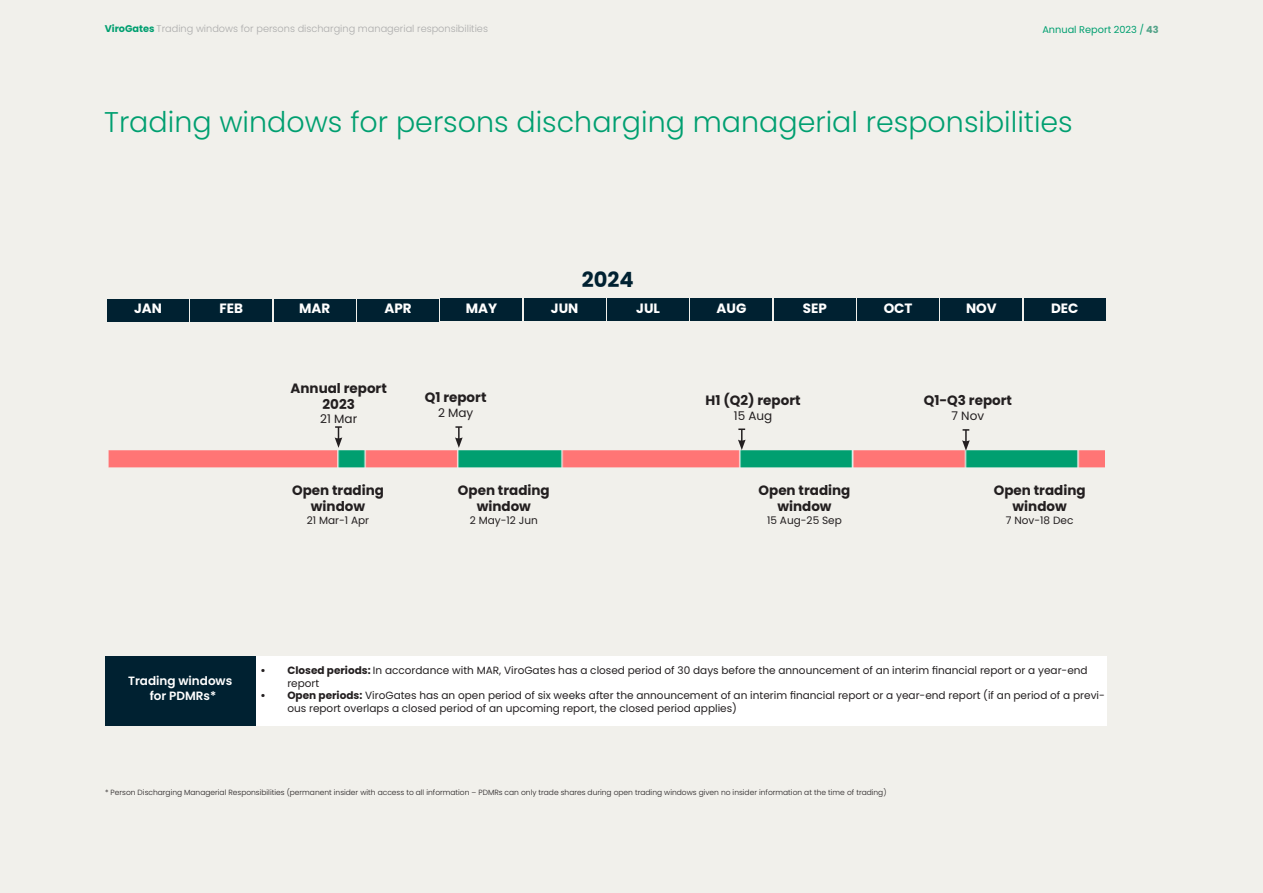
<style>
.page{position:relative;width:1263px;height:893px;background:#f1f0eb}
.page>*{position:absolute;margin:0;border:0;box-sizing:border-box;transform-origin:0 0}
.t1{font:300 28.5px "Poppins";color:#009f70}
.t2{font:700 21px "Poppins";color:#002131}
.t3{font:700 13.5px/16.2px "Poppins";color:#231f20;text-align:center}
.t4{font:700 13.5px "Poppins";color:#fff}
.t5{font:600 12px "Poppins";color:#fff}
.t6{font:12px "Poppins";color:#231f20}
.t7{font:10.5px/12.6px "Poppins";color:#231f20}
.t8{font:300 9.75px "Poppins";color:#ababab}
.t9{font:9.75px "Poppins";color:#009f70}
.t10{font:300 7.5px "Poppins";color:#231f20}
.s1{font-weight:700;color:#009f70}
.s2{font-weight:700;color:#54a389}
.s3{font-weight:700}
</style>
<div class="page">
<img style="left:108px;top:450px;width:996px;height:17px">
<svg style="left:335px;top:426px;width:7px;height:22px"></svg>
<svg style="left:455px;top:426px;width:8px;height:22px"></svg>
<svg style="left:738px;top:428px;width:8px;height:22px"></svg>
<svg style="left:962px;top:429px;width:8px;height:22px"></svg>
<div style="left:107px;top:299px;width:82px;height:22px;background:#002131"></div>
<div style="left:190px;top:299px;width:82px;height:22px;background:#002131"></div>
<div style="left:274px;top:299px;width:81px;height:22px;background:#002131"></div>
<div style="left:357px;top:299px;width:82px;height:22px;background:#002131"></div>
<div style="left:441px;top:299px;width:81px;height:22px;background:#002131"></div>
<div style="left:524px;top:299px;width:81px;height:22px;background:#002131"></div>
<div style="left:607px;top:298px;width:82px;height:23px;background:#002131"></div>
<div style="left:691px;top:298px;width:81px;height:23px;background:#002131"></div>
<div style="left:774px;top:299px;width:81px;height:22px;background:#002131"></div>
<div style="left:857px;top:299px;width:82px;height:22px;background:#002131"></div>
<div style="left:941px;top:298px;width:81px;height:23px;background:#002131"></div>
<div style="left:1024px;top:298px;width:82px;height:23px;background:#002131"></div>
<div style="left:106px;top:657px;width:1001px;height:69px;background:#fff"></div>
<div style="left:105px;top:657px;width:150px;height:69px;background:#002131"></div>
<p class="t8" style="left:105px;top:23px;width:385px"><span class="s1">ViroGates</span> Trading windows for persons discharging managerial responsibilities</p>
<p class="t9" style="left:1042px;top:24px;width:118px">Annual Report 2023 / <span class="s2">43</span></p>
<p class="t1" style="left:104px;top:105px;width:970px">Trading windows for persons discharging managerial responsibilities</p>
<p class="t2" style="left:582px;top:268px;width:53px">2024</p>
<p class="t4" style="left:134px;top:301px;width:29px">JAN</p>
<p class="t4" style="left:220px;top:301px;width:25px">FEB</p>
<p class="t4" style="left:299px;top:301px;width:33px">MAR</p>
<p class="t4" style="left:384px;top:301px;width:29px">APR</p>
<p class="t4" style="left:466px;top:300px;width:33px">MAY</p>
<p class="t4" style="left:551px;top:300px;width:29px">JUN</p>
<p class="t4" style="left:636px;top:300px;width:25px">JUL</p>
<p class="t4" style="left:716px;top:300px;width:31px">AUG</p>
<p class="t4" style="left:803px;top:300px;width:26px">SEP</p>
<p class="t4" style="left:884px;top:300px;width:30px">OCT</p>
<p class="t4" style="left:966px;top:300px;width:32px">NOV</p>
<p class="t4" style="left:1051px;top:300px;width:29px">DEC</p>
<p class="t3" style="left:290px;top:380px;width:98px">Annual report<br>2023</p>
<p class="t6" style="left:320px;top:412px;width:38px">21 Mar</p>
<p class="t3" style="left:292px;top:482px;width:93px">Open trading window</p>
<p class="t7" style="left:307px;top:514px;width:64px">21 Mar-1 Apr</p>
<p class="t3" style="left:425px;top:389px;width:63px">Q1 report</p>
<p class="t6" style="left:438px;top:405px;width:37px">2 May</p>
<p class="t3" style="left:458px;top:482px;width:93px">Open trading window</p>
<p class="t7" style="left:470px;top:514px;width:69px">2 May-12 Jun</p>
<p class="t3" style="left:706px;top:393px;width:97px">H1 (Q2) report</p>
<p class="t6" style="left:734px;top:409px;width:40px">15 Aug</p>
<p class="t3" style="left:758px;top:482px;width:93px">Open trading window</p>
<p class="t7" style="left:767px;top:514px;width:76px">15 Aug-25 Sep</p>
<p class="t3" style="left:924px;top:393px;width:90px">Q1-Q3 report</p>
<p class="t6" style="left:951px;top:409px;width:34px">7 Nov</p>
<p class="t3" style="left:994px;top:482px;width:93px">Open trading window</p>
<p class="t7" style="left:1006px;top:514px;width:69px">7 Nov-18 Dec</p>
<p class="t5" style="left:128px;top:674px;width:106px">Trading windows</p>
<p class="t5" style="left:150px;top:688px;width:68px">for PDMRs*</p>
<p class="t7" style="left:287px;top:664px;width:802px;text-indent:-27px"><span class="s3">• Closed periods:</span> In accordance with MAR, ViroGates has a closed period of 30 days before the announcement of an interim financial report or a year-end report</p>
<p class="t7" style="left:287px;top:689px;width:819px;text-indent:-27px"><span class="s3">• Open periods:</span> ViroGates has an open period of six weeks after the announcement of an interim financial report or a year-end report (if an period of a previ&shy;ous report overlaps a closed period of an upcoming report, the closed period applies)</p>
<p class="t10" style="left:105px;top:788px;width:783px">* Person Discharging Managerial Responsibilities (permanent insider with access to all information – PDMRs can only trade shares during open trading windows given no insider information at the time of trading)</p>
</div>
